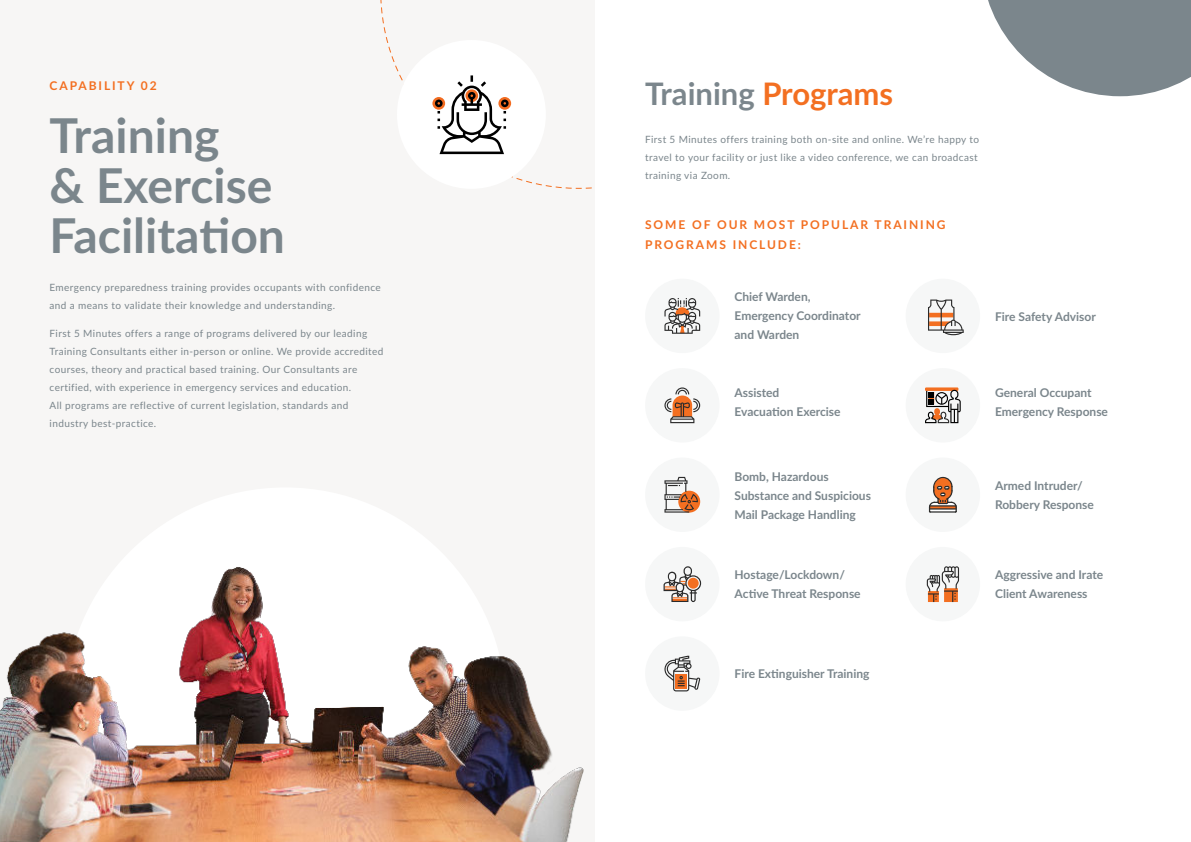
<style>
.page{position:relative;width:1191px;height:842px;background:#fff}
.page>*{position:absolute;margin:0;border:0;box-sizing:border-box;transform-origin:0 0}
.t1{font:700 48px/50px "Lato";color:#7b868c}
.t2{font:700 31px "Lato";color:#7b868c}
.t3{font:700 12px/19px "Lato";color:#7b868c}
.t4{font:700 12px/20px "Lato";letter-spacing:.16em;color:#f36f21}
.t5{font:10px/18px "Lato";letter-spacing:.04em;color:#7b868c}
.s1{color:#f36f21}
</style>
<div class="page">
<div style="left:0;top:0;width:595px;height:842px;background:#f7f6f5"></div>
<svg style="left:988px;top:0;width:203px;height:96px"></svg>
<img style="left:0;top:567px;width:583px;height:275px">
<svg style="left:380px;top:0;width:192px;height:189px"></svg>
<div style="left:905px;top:547px;width:75px;height:74px;background:#f6f7f7;border-radius:50%"></div>
<svg style="left:926px;top:566px;width:33px;height:36px"></svg>
<div style="left:905px;top:457px;width:75px;height:75px;background:#f6f7f7;border-radius:50%"></div>
<svg style="left:929px;top:477px;width:27px;height:36px"></svg>
<div style="left:645px;top:368px;width:74px;height:74px;background:#f6f7f7;border-radius:50%"></div>
<svg style="left:664px;top:387px;width:36px;height:36px"></svg>
<div style="left:645px;top:457px;width:74px;height:75px;background:#f6f7f7;border-radius:50%"></div>
<svg style="left:678px;top:491px;width:22px;height:22px"></svg>
<svg style="left:664px;top:477px;width:34px;height:36px"></svg>
<div style="left:645px;top:279px;width:74px;height:74px;background:#f6f7f7;border-radius:50%"></div>
<svg style="left:664px;top:298px;width:36px;height:36px"></svg>
<div style="left:645px;top:636px;width:74px;height:75px;background:#f6f7f7;border-radius:50%"></div>
<svg style="left:664px;top:656px;width:36px;height:35px"></svg>
<div style="left:905px;top:279px;width:75px;height:74px;background:#f6f7f7;border-radius:50%"></div>
<svg style="left:928px;top:300px;width:35px;height:35px"></svg>
<div style="left:905px;top:368px;width:75px;height:74px;background:#f6f7f7;border-radius:50%"></div>
<svg style="left:925px;top:387px;width:35px;height:36px"></svg>
<div style="left:645px;top:547px;width:74px;height:74px;background:#f6f7f7;border-radius:50%"></div>
<svg style="left:663px;top:566px;width:38px;height:36px"></svg>
<p class="t4" style="left:50px;top:76px;width:108px">CAPABILITY 02</p>
<h1 class="t1" style="left:50px;top:109px;width:237px">Training<br>&amp; Exercise<br>Facilitation</h1>
<p class="t5" style="left:50px;top:279px;width:333px">Emergency preparedness training provides occupants with confidence and a means to validate their knowledge and understanding.</p>
<p class="t5" style="left:50px;top:325px;width:335px">First 5 Minutes offers a range of programs delivered by our leading Training Consultants either in-person or online. We provide accredited courses, theory and practical based training. Our Consultants are certified, with experience in emergency services and education.<br>All programs are reflective of current legislation, standards and industry best-practice.</p>
<h2 class="t2" style="left:645px;top:71px;width:249px">Training <span class="s1">Programs</span></h2>
<p class="t5" style="left:645px;top:131px;width:335px">First 5 Minutes offers training both on-site and online. We’re happy to travel to your facility or just like a video conference, we can broadcast training via Zoom.</p>
<p class="t4" style="left:645px;top:214px;width:302px">SOME OF OUR MOST POPULAR TRAINING<br>PROGRAMS INCLUDE:</p>
<p class="t3" style="left:734px;top:286px;width:128px">Chief Warden,<br>Emergency Coordinator and Warden</p>
<p class="t3" style="left:995px;top:306px;width:102px">Fire Safety Advisor</p>
<p class="t3" style="left:734px;top:383px;width:108px">Assisted<br>Evacuation Exercise</p>
<p class="t3" style="left:995px;top:382px;width:114px">General Occupant<br>Emergency Response</p>
<p class="t3" style="left:734px;top:466px;width:138px">Bomb, Hazardous<br>Substance and Suspicious<br>Mail Package Handling</p>
<p class="t3" style="left:995px;top:476px;width:100px">Armed Intruder/<br>Robbery Response</p>
<p class="t3" style="left:734px;top:564px;width:128px">Hostage/Lockdown/<br>Active Threat Response</p>
<p class="t3" style="left:995px;top:564px;width:110px">Aggressive and Irate<br>Client Awareness</p>
<p class="t3" style="left:734px;top:664px;width:136px">Fire Extinguisher Training</p>
</div>
